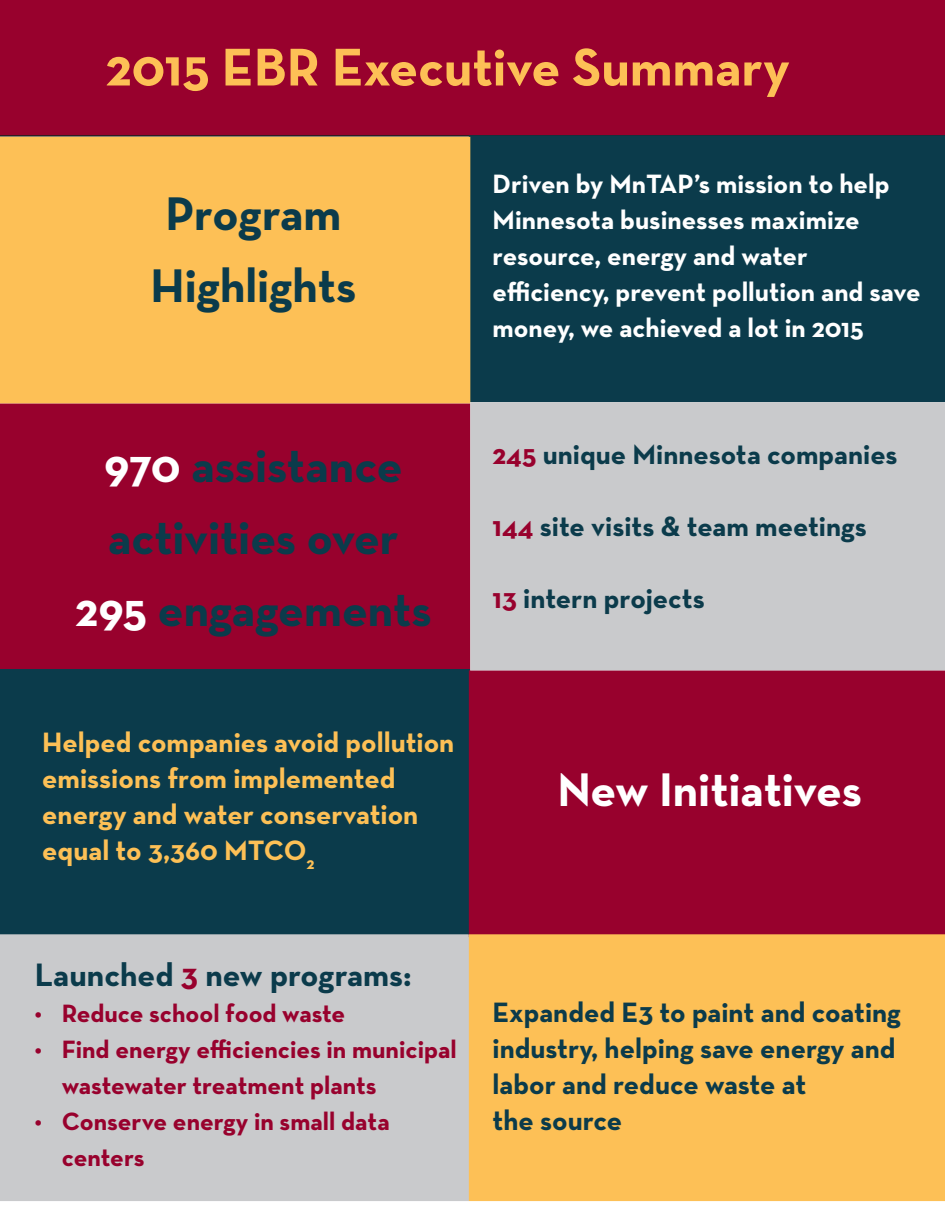
<style>
.page{position:relative;width:945px;height:1215px;background:#fff}
.page>*{position:absolute;margin:0;border:0;box-sizing:border-box;transform-origin:0 0}
.t1{font:700 54px "Neutra Text";color:#fdc056}
.t2{font:700 48px/72px "Neutra Text";color:#0b3b4b;text-align:center}
.t3{font:700 48px "Neutra Text";letter-spacing:-.005em;color:#fff}
.t4{font:700 33px "Neutra Text";color:#0b3b4b}
.t5{font:700 28.5px/36px "Neutra Text";color:#0b3b4b}
.t6{font:700 28.5px/36px "Neutra Text";color:#fdc056}
.t7{font:700 27px/36px "Neutra Text";color:#fff}
.t8{font:700 25.5px/36px "Neutra Text";color:#98012d}
.s1{color:#fff}
.s2{color:#98012d}
</style>
<div class="page">
<div style="left:0;top:0;width:945px;height:137px;background:#98012d"></div>
<div style="left:469px;top:135px;width:476px;height:267px;background:#0b3b4b"></div>
<div style="left:0;top:137px;width:470px;height:267px;background:#fdc056"></div>
<div style="left:0;top:404px;width:470px;height:266px;background:#98012d"></div>
<div style="left:0;top:670px;width:470px;height:265px;background:#0b3b4b"></div>
<div style="left:0;top:934px;width:469px;height:267px;background:#c9cacc"></div>
<div style="left:469px;top:670px;width:476px;height:264px;background:#98012d"></div>
<div style="left:469px;top:934px;width:476px;height:267px;background:#fdc056"></div>
<div style="left:470px;top:402px;width:475px;height:268px;background:#c9cacc"></div>
<p class="t1" style="left:106px;top:33px;width:686px">2015 EBR Executive Summary</p>
<p class="t2" style="left:165px;top:176px;width:177px">Program</p>
<p class="t2" style="left:151px;top:248px;width:207px">Highlights</p>
<p class="t7" style="left:493px;top:166px;width:429px">Driven by MnTAP’s mission to help<br>Minnesota businesses maximize resource, energy and water efficiency, prevent pollution and save money, we achieved a lot in 2015</p>
<p class="t2" style="left:75px;top:428px;width:358px"><span class="s1">970</span> assistance activities over<br><span class="s1">295</span> engagements</p>
<p class="t5" style="left:493px;top:435px;width:406px"><span class="s2">245</span> unique Minnesota companies</p>
<p class="t5" style="left:493px;top:507px;width:376px"><span class="s2">144</span> site visits &amp; team meetings</p>
<p class="t5" style="left:493px;top:579px;width:214px"><span class="s2">13</span> intern projects</p>
<p class="t6" style="left:42px;top:723px;width:414px">Helped companies avoid pollution emissions from implemented energy and water conservation equal to 3,360 MTCO<sub>2</sub></p>
<p class="t4" style="left:35px;top:954px;width:378px">Launched <span class="s2">3</span> new programs:</p>
<p class="t8" style="left:35px;top:994px;width:312px">• Reduce school food waste</p>
<p class="t8" style="left:62px;top:1030px;width:396px;text-indent:-27px">• Find energy efficiencies in municipal wastewater treatment plants</p>
<p class="t8" style="left:62px;top:1102px;width:330px;text-indent:-27px">• Conserve energy in small data centers</p>
<p class="t3" style="left:557px;top:759px;width:306px">New Initiatives</p>
<p class="t5" style="left:493px;top:993px;width:410px">Expanded E3 to paint and coating industry, helping save energy and labor and reduce waste at<br>the source</p>
</div>
